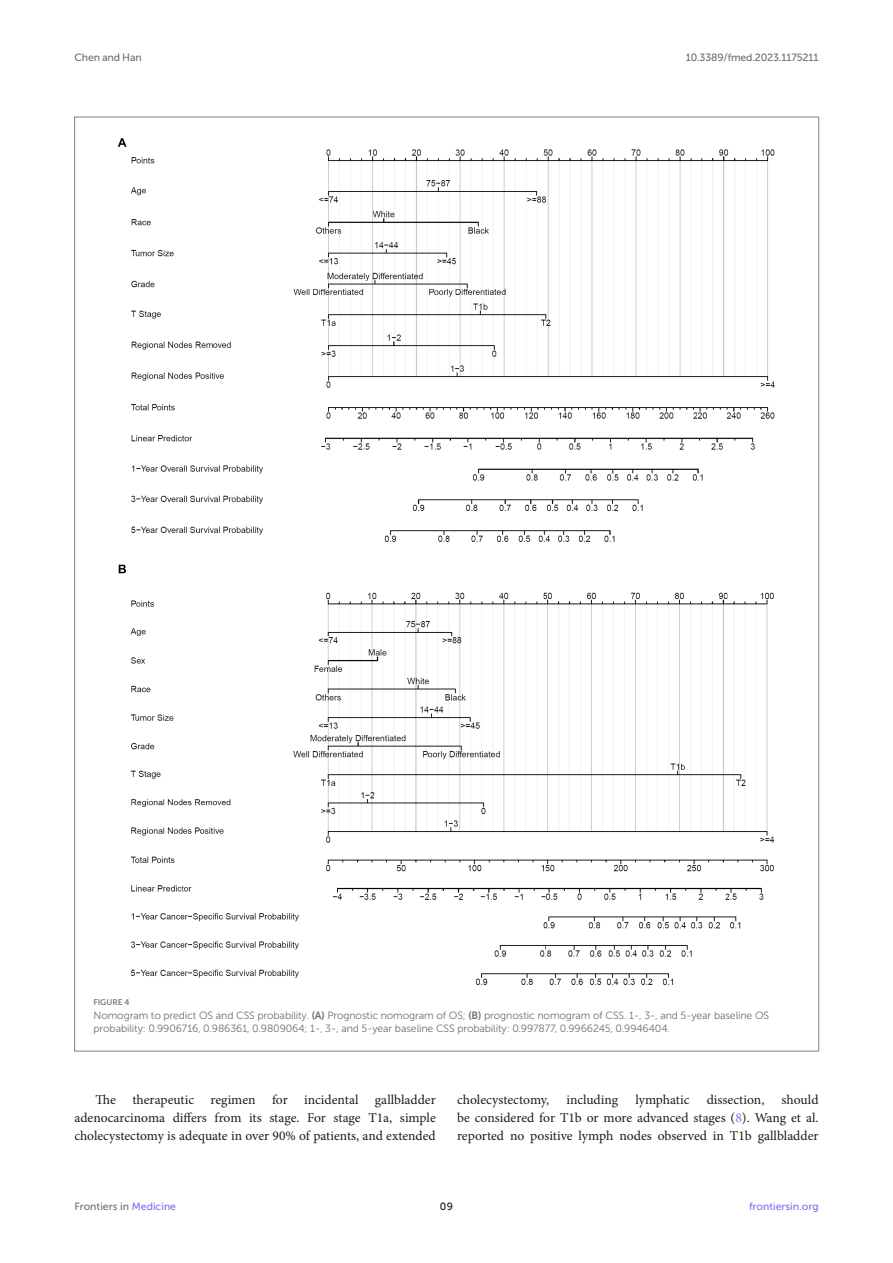
<style>
.page{position:relative;width:893px;height:1263px;background:#fff}
.page>*{position:absolute;margin:0;border:0;box-sizing:border-box;transform-origin:0 0}
.TEXT{font:13.5px/18px "Minion Pro";color:#1b1c1b;text-align:justify}
.FIG_LEG{font:10.5px/13.5px "Museo Sans 300";letter-spacing:-.01em;color:#706f70}
.t1{font:10.5px "Museo Sans 500";letter-spacing:-.015em;color:#706f70}
.t2{font:10.5px "Museo Sans 500";color:#856df0}
.t3{font:10.5px "Museo Sans 500";color:#1b1c1b}
.FIG_HD{font:8.25px "Museo Sans 700";letter-spacing:-.01em;color:#7e7f7f}
.s1{font-family:"Museo Sans 700"}
.s2{color:#856df0}
</style>
<div class="page">
<img style="left:118px;top:138px;width:657px;height:847px">
<p class="t1" style="left:74px;top:51px;width:69px">Chen and Han</p>
<p class="t1" style="left:686px;top:51px;width:134px">10.3389/fmed.2023.1175211</p>
<p class="FIG_HD" style="left:94px;top:998px;width:37px">FIGURE 4</p>
<p class="FIG_LEG" style="left:94px;top:1008px;width:677px">Nomogram to predict OS and CSS probability. <span class="s1">(A)</span> Prognostic nomogram of OS; <span class="s1">(B)</span> prognostic nomogram of CSS. 1-, 3-, and 5-year baseline OS probability: 0.9906716, 0.986361, 0.9809064; 1-, 3-, and 5-year baseline CSS probability: 0.997877, 0.9966245, 0.9946404.</p>
<p class="TEXT" style="left:74px;top:1091px;width:363px;text-indent:21px">The therapeutic regimen for incidental gallbladder adenocarcinoma differs from its stage. For stage T1a, simple cholecystectomy is adequate in over 90% of patients, and extended</p>
<p class="TEXT" style="left:457px;top:1091px;width:94px">cholecystectomy,</p>
<p class="TEXT" style="left:566px;top:1091px;width:53px">including</p>
<p class="TEXT" style="left:635px;top:1091px;width:56px">lymphatic</p>
<p class="TEXT" style="left:707px;top:1091px;width:59px">dissection,</p>
<p class="TEXT" style="left:457px;top:1091px;width:363px;text-indent:324px">should be considered for T1b or more advanced stages (<span class="s2">8</span>). Wang et al. reported no positive lymph nodes observed in T1b gallbladder</p>
<p class="t1" style="left:74px;top:1200px;width:103px">Frontiers in <span class="s2">Medicine</span></p>
<p class="t3" style="left:440px;top:1200px;width:15px">09</p>
<p class="t2" style="left:749px;top:1200px;width:71px">frontiersin.org</p>
</div>
